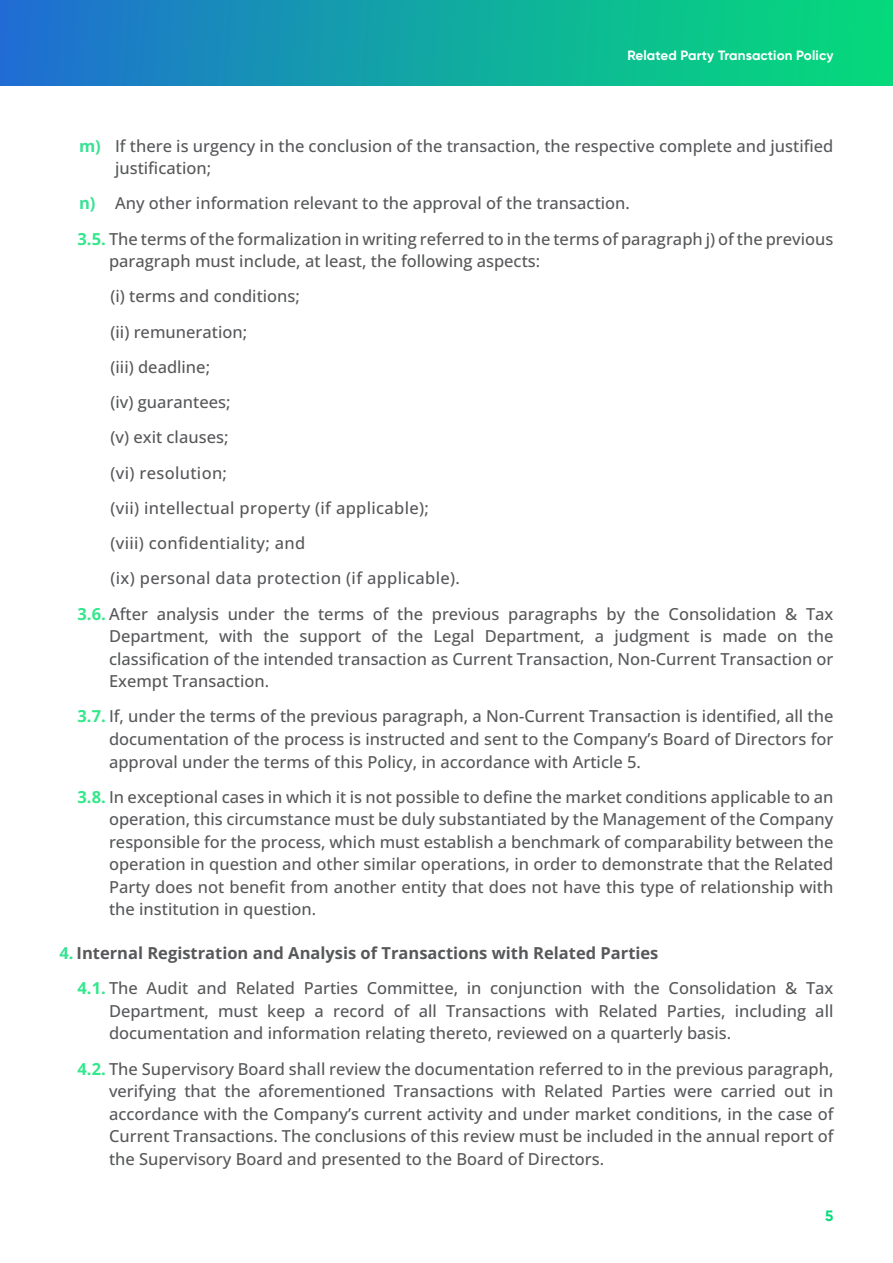
<style>
.page{position:relative;width:893px;height:1263px;background:#fff}
.page>*{position:absolute;margin:0;border:0;box-sizing:border-box;transform-origin:0 0}
.bullet_indent{font:500 16.5px/22.5px "Open Sans";color:#57585a;text-align:justify}
.texto_indent{font:500 16.5px "Open Sans";letter-spacing:.02em;color:#57585a}
.texto_indent-2{font:500 16.5px "Open Sans";color:#57585a}
.t1{font:700 16.5px "Open Sans";color:#57585a}
.t2{font:700 15px "Gilroy";color:#05db79}
.t3{font:700 13.5px "Gilroy";letter-spacing:.01em;color:#fff}
.s1{font-weight:700;color:#37e294}
.s2{font-weight:700;color:#33e78b}
.s3{color:#37e294}
</style>
<div class="page">
<div style="left:0;top:0;width:893px;height:85px;background:linear-gradient(to right,#1f70d1,#04df76)"></div>
<p class="t3" style="left:627px;top:46px;width:208px">Related Party Transaction Policy</p>
<p class="bullet_indent" style="left:115px;top:134px;width:720px;text-indent:-36px"><span class="s1">m)</span> If there is urgency in the conclusion of the transaction, the respective complete and justified justification;</p>
<p class="bullet_indent" style="left:79px;top:192px;width:552px"><span class="s1">n)</span> Any other information relevant to the approval of the transaction.</p>
<p class="bullet_indent" style="left:109px;top:227px;width:726px;text-indent:-31px"><span class="s2">3.5.</span> The terms of the formalization in writing referred to in the terms of paragraph j) of the previous paragraph must include, at least, the following aspects:</p>
<p class="texto_indent-2" style="left:111px;top:285px;width:191px">(i) terms and conditions;</p>
<p class="texto_indent-2" style="left:111px;top:320px;width:138px">(ii) remuneration;</p>
<p class="texto_indent-2" style="left:111px;top:356px;width:101px">(iii) deadline;</p>
<p class="texto_indent-2" style="left:111px;top:391px;width:122px">(iv) guarantees;</p>
<p class="texto_indent-2" style="left:111px;top:426px;width:119px">(v) exit clauses;</p>
<p class="texto_indent" style="left:111px;top:461px;width:118px">(vi) resolution;</p>
<p class="texto_indent" style="left:111px;top:497px;width:320px">(vii) intellectual property (if applicable);</p>
<p class="texto_indent" style="left:111px;top:532px;width:196px">(viii) confidentiality; and</p>
<p class="texto_indent" style="left:111px;top:567px;width:351px">(ix) personal data protection (if applicable).</p>
<p class="bullet_indent" style="left:109px;top:602px;width:726px;text-indent:-31px"><span class="s2">3.6.</span> After analysis under the terms of the previous paragraphs by the Consolidation &amp; Tax Department, with the support of the Legal Department, a judgment is made on the classification of the intended transaction as Current Transaction, Non-Current Transaction or Exempt Transaction.</p>
<p class="bullet_indent" style="left:109px;top:705px;width:726px;text-indent:-31px"><span class="s2">3.7.</span> If, under the terms of the previous paragraph, a Non-Current Transaction is identified, all the documentation of the process is instructed and sent to the Company’s Board of Directors for approval under the terms of this Policy, in accordance with Article 5.</p>
<p class="bullet_indent" style="left:109px;top:785px;width:726px;text-indent:-31px"><span class="s2">3.8.</span> In exceptional cases in which it is not possible to define the market conditions applicable to an operation, this circumstance must be duly substantiated by the Management of the Company responsible for the process, which must establish a benchmark of comparability between the operation in question and other similar operations, in order to demonstrate that the Related Party does not benefit from another entity that does not have this type of relationship with the institution in question.</p>
<p class="t1" style="left:60px;top:942px;width:600px"><span class="s3">4.</span> Internal Registration and Analysis of Transactions with Related Parties</p>
<p class="bullet_indent" style="left:109px;top:977px;width:726px;text-indent:-31px"><span class="s2">4.1.</span> The Audit and Related Parties Committee, in conjunction with the Consolidation &amp; Tax Department, must keep a record of all Transactions with Related Parties, including all documentation and information relating thereto, reviewed on a quarterly basis.</p>
<p class="bullet_indent" style="left:109px;top:1057px;width:726px;text-indent:-31px"><span class="s2">4.2.</span> The Supervisory Board shall review the documentation referred to in the previous paragraph, verifying that the aforementioned Transactions with Related Parties were carried out in accordance with the Company’s current activity and under market conditions, in the case of Current Transactions. The conclusions of this review must be included in the annual report of the Supervisory Board and presented to the Board of Directors.</p>
<p class="t2" style="left:825px;top:1206px;width:10px">5</p>
</div>
